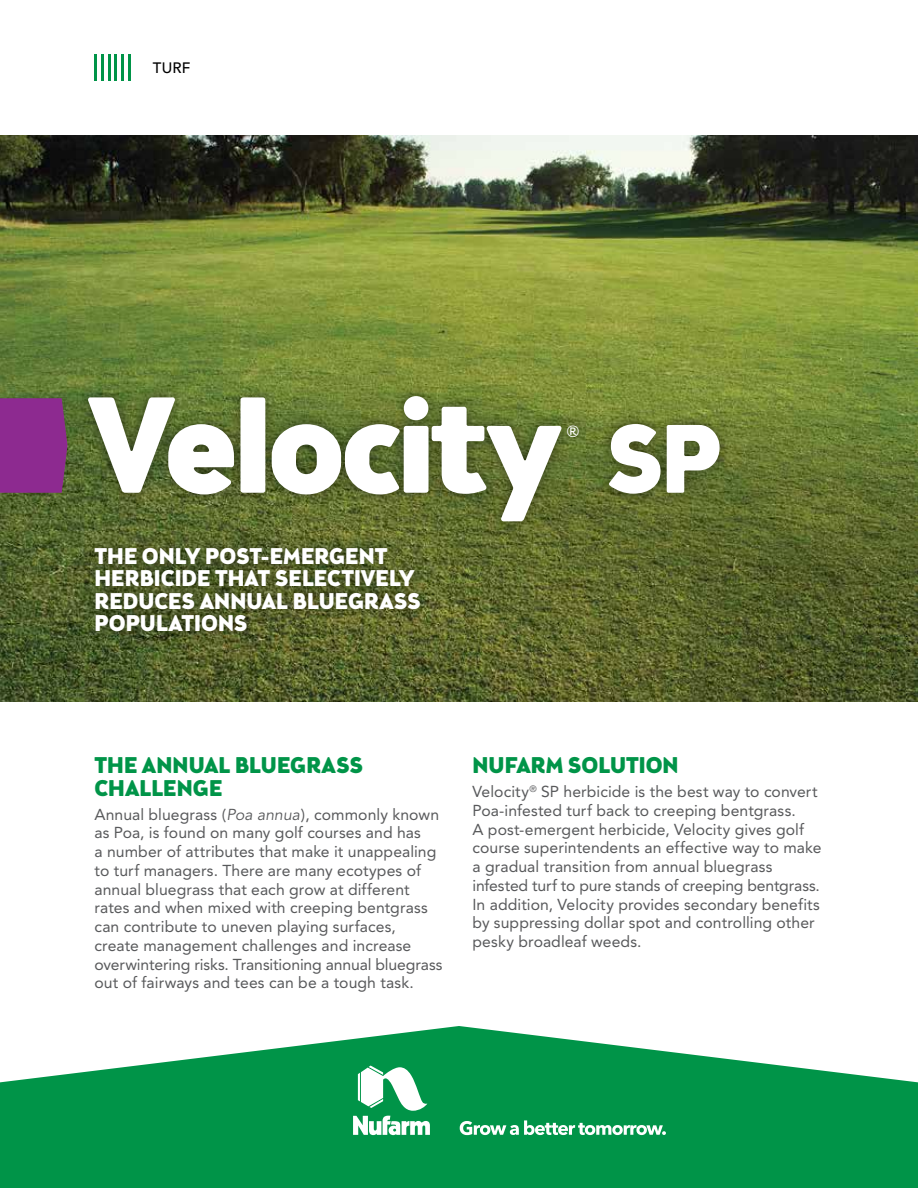
<style>
.page{position:relative;width:918px;height:1188px;background:#fff}
.page>*{position:absolute;margin:0;border:0;box-sizing:border-box;transform-origin:0 0}
.t1{font:900 135px "Brooklyn Samuels Five";letter-spacing:-.025em;color:#fff}
.t2{font:900 96px "Brooklyn Samuels Five";color:#fff}
.t3{font:300 27px "Brooklyn Samuels Five";color:#fff}
.t4{font:900 22.5px/22.5px "Brooklyn Samuels Five";color:#fff}
.t5{font:900 22.5px/22.5px "Brooklyn Samuels Five";color:#009448}
.t6{font:15.75px/18.8px "Avenir";letter-spacing:.005em;color:#58595b}
.t7{font:500 15px "Avenir";color:#000}
.s1{font-style:italic}
</style>
<div class="page">
<img style="left:0;top:135px;width:918px;height:567px">
<div style="left:76px;top:383px;width:656px;height:151px;background:#000;opacity:.5"></div>
<svg style="left:0;top:398px;width:68px;height:95px;background:#892d8a"></svg>
<svg style="left:0;top:1026px;width:918px;height:162px;fill:#009448"></svg>
<svg style="left:353px;top:1066px;width:77px;height:69px"></svg>
<svg style="left:460px;top:1120px;width:206px;height:15px"></svg>
<hr style="left:94px;top:54px;width:3px;height:27px;background:#009448">
<hr style="left:101px;top:54px;width:3px;height:27px;background:#009448">
<hr style="left:108px;top:54px;width:2px;height:27px;background:#009448">
<hr style="left:114px;top:54px;width:3px;height:27px;background:#009448">
<hr style="left:121px;top:54px;width:3px;height:27px;background:#009448">
<hr style="left:128px;top:54px;width:2px;height:27px;background:#009448">
<div style="left:83px;top:535px;width:349px;height:109px;background:#000;opacity:.5"></div>
<p class="t7" style="left:153px;top:59px;width:39px">TURF</p>
<h1 class="t1" style="left:88px;top:367px;width:477px">Velocity</h1>
<h3 class="t3" style="left:566px;top:420px;width:15px">®</h3>
<h2 class="t2" style="left:606px;top:403px;width:118px">SP</h2>
<h3 class="t4" style="left:94px;top:547px;width:328px">THE ONLY POST-EMERGENT<br>HERBICIDE THAT SELECTIVELY<br>REDUCES ANNUAL BLUEGRASS<br>POPULATIONS</h3>
<h3 class="t5" style="left:94px;top:756px;width:270px">THE ANNUAL BLUEGRASS<br>CHALLENGE</h3>
<p class="t6" style="left:94px;top:805px;width:350px">Annual bluegrass (<span class="s1">Poa annua</span>), commonly known as Poa, is found on many golf courses and has<br>a number of attributes that make it unappealing to turf managers. There are many ecotypes of annual bluegrass that each grow at different rates and when mixed with creeping bentgrass can contribute to uneven playing surfaces, create management challenges and increase overwintering risks. Transitioning annual bluegrass out of fairways and tees can be a tough task.</p>
<h3 class="t5" style="left:472px;top:756px;width:208px">NUFARM SOLUTION</h3>
<p class="t6" style="left:472px;top:783px;width:351px">Velocity<sup>®</sup> SP herbicide is the best way to convert Poa-infested turf back to creeping bentgrass.<br>A post-emergent herbicide, Velocity gives golf course superintendents an effective way to make a gradual transition from annual bluegrass infested turf to pure stands of creeping bentgrass.<br>In addition, Velocity provides secondary benefits by suppressing dollar spot and controlling other pesky broadleaf weeds.</p>
</div>
